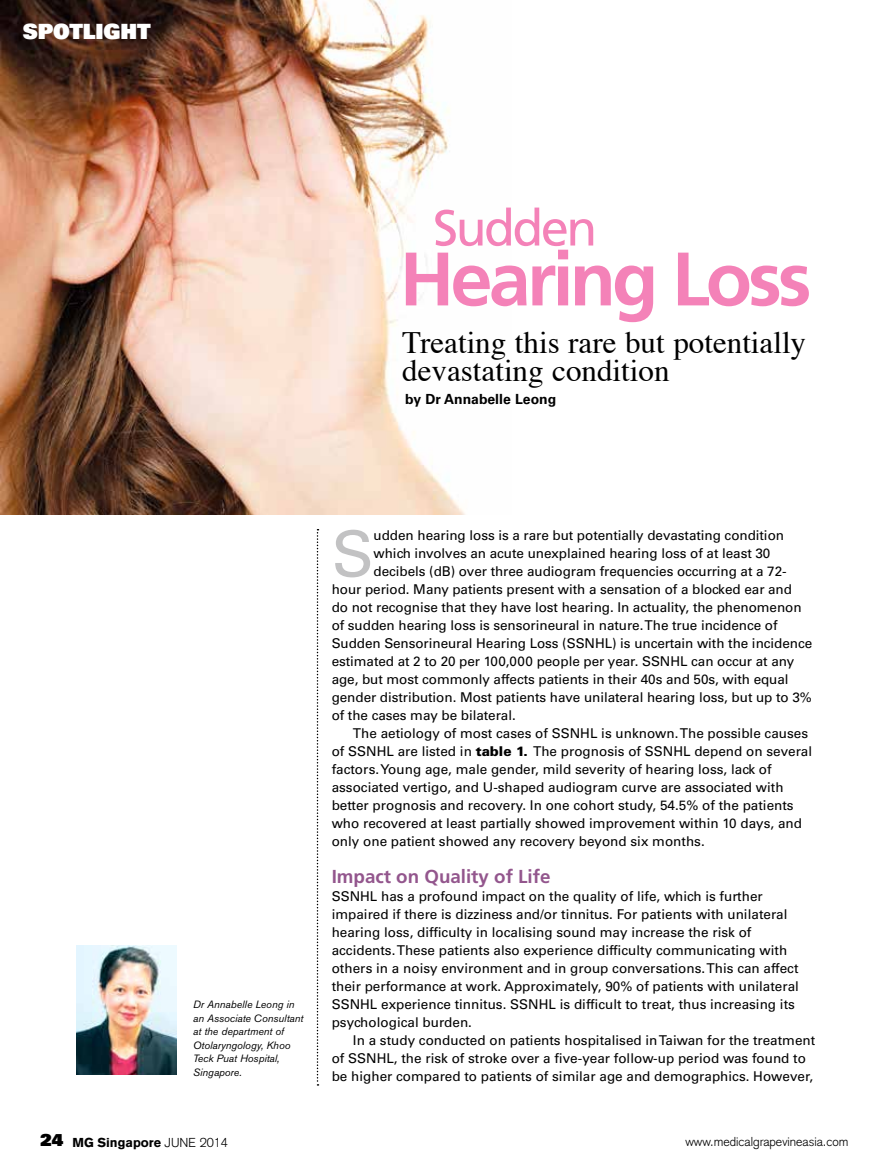
<style>
.page{position:relative;width:893px;height:1170px;background:#fff}
.page>*{position:absolute;margin:0;border:0;box-sizing:border-box;transform-origin:0 0}
.t1{font:700 75.6px "Frutiger";letter-spacing:-.05em;color:#f482b8}
.t2{font:63.3px "Univers LT Std";color:#c2c2c3}
.t3{font:50.55px "Frutiger";letter-spacing:-.05em;color:#f482b8}
.t4{font:31.05px/27.9px "Times";color:#000}
.t5{font:21px "Univers LT Std X Black";letter-spacing:-.005em;color:#fff}
.t6{font:700 18.75px "Frutiger";color:#93568d}
.t7{font:700 13.95px "Univers LT Std";color:#000}
.t8{font:13.5px/18px "Univers LT Std";color:#000}
.t9{font:300 12.75px "Akzidenz Grotesk";color:#000}
.t10{font:900 12.75px "Akzidenz Grotesk";color:#000}
.t11{font:italic 10.5px/13.5px "Akzidenz Grotesk BE";color:#000}
.s1{font-weight:900}
.s2{font-family:"Univers LT Std X Black";font-weight:400;font-size:16.5px}
.s3{font-weight:300}
</style>
<div class="page">
<img style="left:1px;top:0;width:464px;height:514px">
<svg style="left:317px;top:529px;width:1px;height:556px"></svg>
<img style="left:77px;top:945px;width:99px;height:129px">
<h3 class="t5" style="left:23px;top:18px;width:130px">SPOTLIGHT</h3>
<h3 class="t3" style="left:433px;top:198px;width:166px">Sudden</h3>
<h1 class="t1" style="left:400px;top:235px;width:413px">Hearing Loss</h1>
<h3 class="t4" style="left:402px;top:325px;width:405px">Treating this rare but potentially devastating condition</h3>
<p class="t7" style="left:405px;top:391px;width:153px">by Dr Annabelle Leong</p>
<p class="t11" style="left:193px;top:997px;width:112px">Dr Annabelle Leong in an Associate Consultant at the department of<br>Otolaryngology, Khoo<br>Teck Puat Hospital,<br>Singapore.</p>
<h2 class="t2" style="left:332px;top:516px;width:44px">S</h2>
<p class="t8" style="left:374px;top:526px;width:412px">udden hearing loss is a rare but potentially devastating condition</p>
<p class="t8" style="left:374px;top:544px;width:398px">which involves an acute unexplained hearing loss of at least 30</p>
<p class="t8" style="left:374px;top:562px;width:414px">decibels (dB) over three audiogram frequencies occurring at a 72-</p>
<p class="t8" style="left:332px;top:580px;width:462px">hour period. Many patients present with a sensation of a blocked ear and</p>
<p class="t8" style="left:332px;top:598px;width:471px">do not recognise that they have lost hearing. In actuality, the phenomenon</p>
<p class="t8" style="left:332px;top:616px;width:447px">of sudden hearing loss is sensorineural in nature. The true incidence of</p>
<p class="t8" style="left:332px;top:634px;width:482px">Sudden Sensorineural Hearing Loss (SSNHL) is uncertain with the incidence</p>
<p class="t8" style="left:332px;top:652px;width:464px">estimated at 2 to 20 per 100,000 people per year. SSNHL can occur at any</p>
<p class="t8" style="left:332px;top:670px;width:458px">age, but most commonly affects patients in their 40s and 50s, with equal</p>
<p class="t8" style="left:332px;top:688px;width:482px">gender distribution. Most patients have unilateral hearing loss, but up to 3%</p>
<p class="t8" style="left:332px;top:706px;width:186px">of the cases may be bilateral.</p>
<p class="t8" style="left:353px;top:724px;width:457px">The aetiology of most cases of SSNHL is unknown. The possible causes</p>
<p class="t8" style="left:332px;top:742px;width:482px">of SSNHL are listed in <span class="s1">table 1.</span> The prognosis of SSNHL depend on several</p>
<p class="t8" style="left:332px;top:760px;width:441px">factors. Young age, male gender, mild severity of hearing loss, lack of</p>
<p class="t8" style="left:332px;top:778px;width:454px">associated vertigo, and U-shaped audiogram curve are associated with</p>
<p class="t8" style="left:332px;top:796px;width:463px">better prognosis and recovery. In one cohort study, 54.5% of the patients</p>
<p class="t8" style="left:332px;top:814px;width:472px">who recovered at least partially showed improvement within 10 days, and</p>
<p class="t8" style="left:332px;top:832px;width:375px">only one patient showed any recovery beyond six months.</p>
<h3 class="t6" style="left:332px;top:864px;width:220px">Impact on Quality of Life</h3>
<p class="t8" style="left:332px;top:886px;width:469px">SSNHL has a profound impact on the quality of life, which is further impaired if there is dizziness and/or tinnitus. For patients with unilateral hearing loss, difficulty in localising sound may increase the risk of accidents. These patients also experience difficulty communicating with others in a noisy environment and in group conversations. This can affect their performance at work. Approximately, 90% of patients with unilateral SSNHL experience tinnitus. SSNHL is difficult to treat, thus increasing its psychological burden.</p>
<p class="t8" style="left:332px;top:1030px;width:485px;text-indent:21px">In a study conducted on patients hospitalised in Taiwan for the treatment of SSNHL, the risk of stroke over a five-year follow-up period was found to be higher compared to patients of similar age and demographics. However,</p>
<p class="t10" style="left:40px;top:1134px;width:189px"><span class="s2">24</span> MG Singapore <span class="s3">JUNE 2014</span></p>
<p class="t9" style="left:685px;top:1134px;width:164px">www.medicalgrapevineasia.com</p>
</div>
